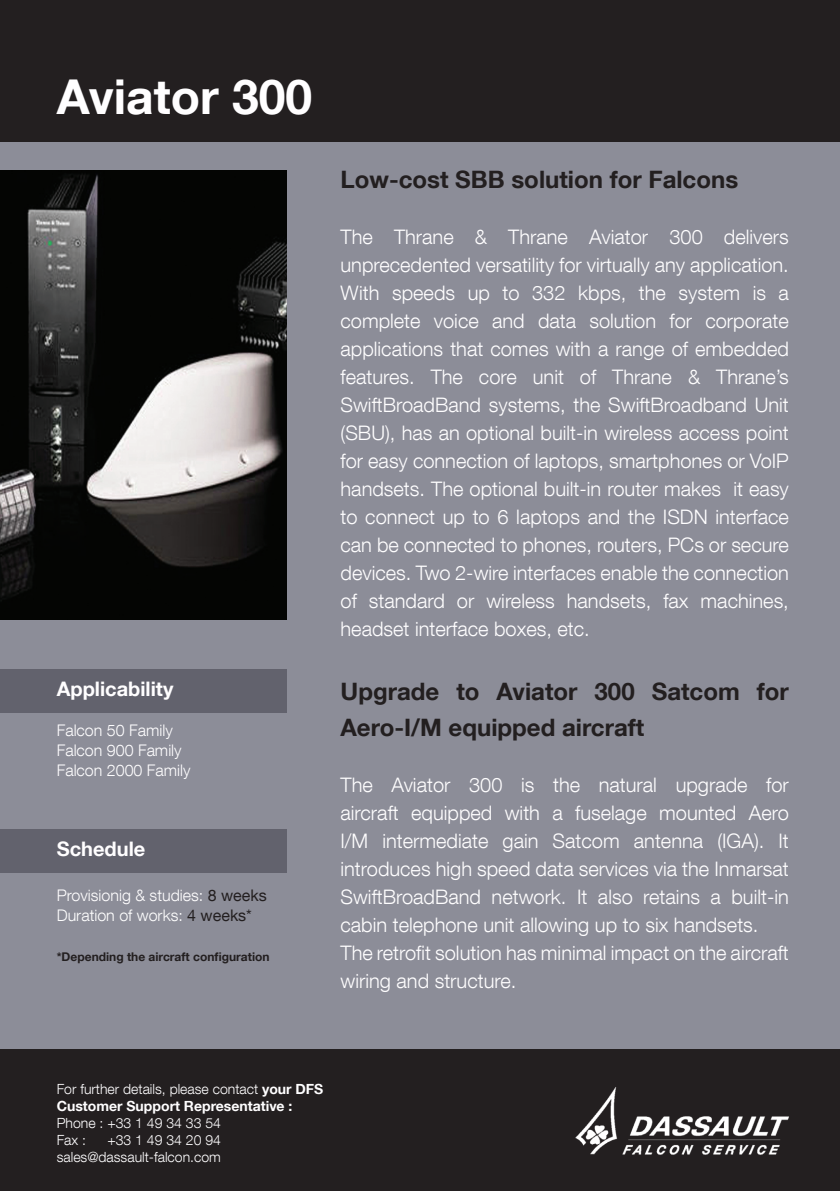
<style>
.page{position:relative;width:840px;height:1191px;background:#fff}
.page>*{position:absolute;margin:0;border:0;box-sizing:border-box;transform-origin:0 0}
.t1{font:700 48px "Helvetica Neue LT Com";color:#fffeff}
.t2{font:700 24px/36px "Helvetica Neue LT Com";color:#231f20}
.t3{font:300 20px/28px "Helvetica Neue LT Com";color:#fffeff;text-align:justify}
.t4{font:700 20px "Helvetica Neue LT Com";color:#fffeff}
.t5{font:300 16px "Helvetica Neue LT Com";color:#fffeff}
.t6{font:300 16px "Helvetica Neue LT Com";color:#fff}
.t7{font:300 14px/16.8px "Helvetica Neue LT Com";color:#fffeff}
.t8{font:700 12px "Helvetica Neue LT Com";color:#231f20}
.s1{font-weight:400;color:#231f20}
.s2{font-weight:700}
</style>
<div class="page">
<div style="left:0;top:1px;width:839px;height:1190px;background:#8c8d98"></div>
<div style="left:0;top:0;width:839px;height:142px;background:#231f20"></div>
<div style="left:0;top:1049px;width:839px;height:142px;background:#231f20"></div>
<img style="left:575px;top:1087px;width:214px;height:68px">
<div style="left:0;top:669px;width:286px;height:43px;background:#62626d"></div>
<div style="left:0;top:829px;width:286px;height:43px;background:#62626d"></div>
<img style="left:0;top:171px;width:286px;height:448px">
<p class="t1" style="left:57px;top:66px;width:257px">Aviator 300</p>
<p class="t4" style="left:57px;top:676px;width:118px">Applicability</p>
<p class="t5" style="left:57px;top:720px;width:117px">Falcon 50 Family</p>
<p class="t5" style="left:57px;top:740px;width:126px">Falcon 900 Family</p>
<p class="t5" style="left:57px;top:760px;width:135px">Falcon 2000 Family</p>
<p class="t4" style="left:57px;top:836px;width:90px">Schedule</p>
<p class="t5" style="left:57px;top:885px;width:211px">Provisionig &amp; studies: <span class="s1">8 weeks</span></p>
<p class="t6" style="left:57px;top:905px;width:196px">Duration of works: <span class="s1">4 weeks*</span></p>
<p class="t8" style="left:57px;top:949px;width:214px">*Depending the aircraft configuration</p>
<p class="t2" style="left:340px;top:161px;width:399px">Low-cost SBB solution for Falcons</p>
<p class="t3" style="left:340px;top:222px;width:449px">The Thrane &amp; Thrane Aviator 300 delivers unprecedented versatility for virtually any application.<br>With speeds up to 332 kbps, the system is a complete voice and data solution for corporate applications that comes with a range of embedded features. The core unit of Thrane &amp; Thrane’s SwiftBroadBand systems, the SwiftBroadband Unit (SBU), has an optional built-in wireless access point for easy connection of laptops, smartphones or VoIP handsets. The optional built-in router makes it easy to connect up to 6 laptops and the ISDN interface can be connected to phones, routers, PCs or secure devices. Two 2-wire interfaces enable the connection of standard or wireless handsets, fax machines, headset interface boxes, etc.</p>
<p class="t2" style="left:340px;top:673px;width:449px">Upgrade to Aviator 300 Satcom for<br>Aero-I/M equipped aircraft</p>
<p class="t3" style="left:340px;top:770px;width:449px">The Aviator 300 is the natural upgrade for aircraft equipped with a fuselage mounted Aero I/M intermediate gain Satcom antenna (IGA). It introduces high speed data services via the Inmarsat SwiftBroadBand network. It also retains a built-in cabin telephone unit allowing up to six handsets.</p>
<p class="t3" style="left:340px;top:938px;width:449px">The retrofit solution has minimal impact on the aircraft wiring and structure.</p>
<p class="t7" style="left:57px;top:1080px;width:268px">For further details, please contact <span class="s2">your DFS<br>Customer Support Representative :<br></span>Phone : +33 1 49 34 33 54<br>Fax :</p>
<p class="t7" style="left:57px;top:1131px;width:166px;text-align:right">+33 1 49 34 20 94 sales@dassault-falcon.com</p>
</div>
